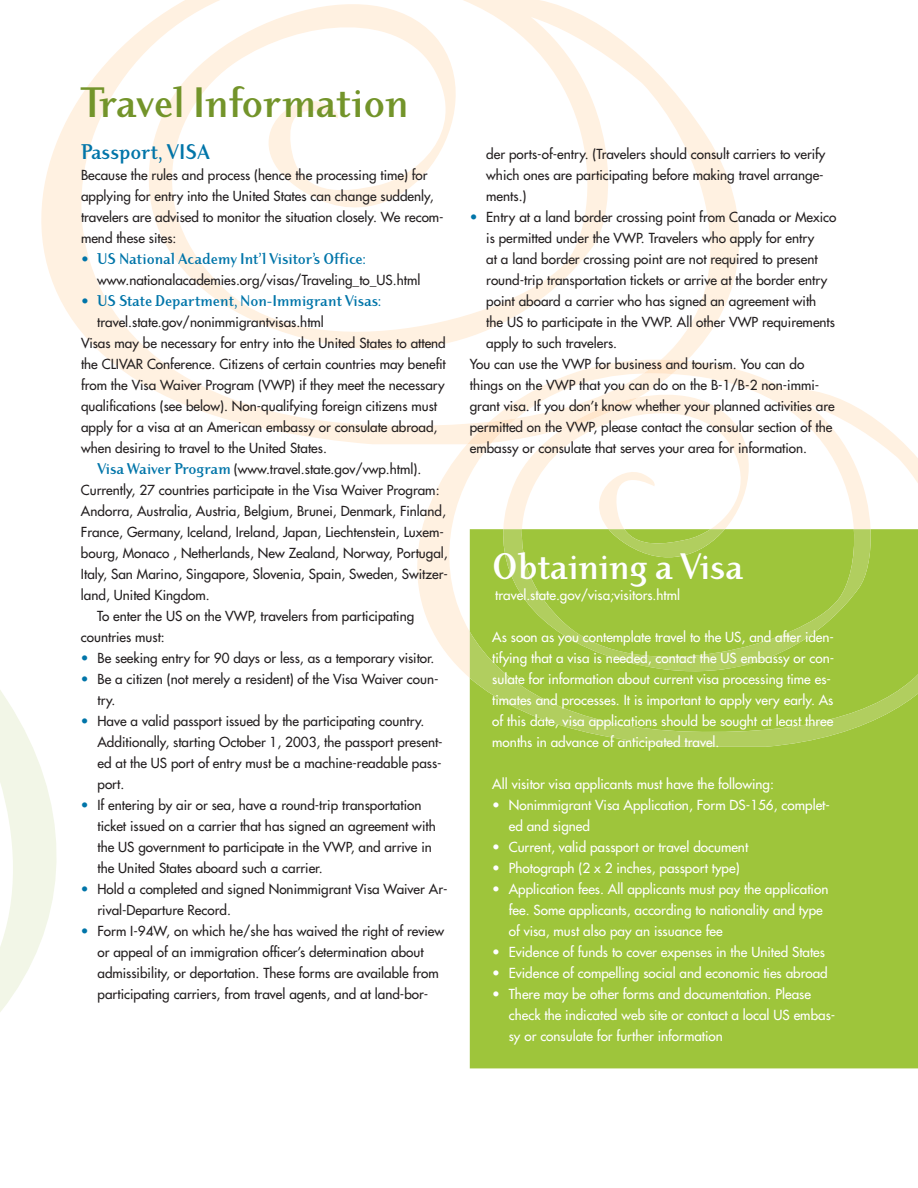
<style>
.page{position:relative;width:918px;height:1188px;background:#fff}
.page>*{position:absolute;margin:0;border:0;box-sizing:border-box;transform-origin:0 0}
.t1{font:700 45px "Dyadis ITC";color:#73942a}
.t2{font:700 39px "Dyadis ITC";color:#fff}
.t3{font:700 22.5px "Dyadis ITC";color:#0075a9}
.t4{font:700 16.5px "Dyadis ITC";color:#0075a9}
.t5{font:13.5px/21px "Futura";color:#231f20}
.t6{font:13.5px/21px "Futura";color:#fff}
.s1{font-family:"Futura";font-weight:400;font-size:13.5px}
.s2{font-family:"Dyadis ITC";font-weight:700;font-size:16.5px;color:#0075a9}
.s3{color:#0075a9}
</style>
<div class="page">
<svg style="left:0;top:690px;width:57px;height:322px"></svg>
<svg style="left:417px;top:371px;width:501px;height:307px"></svg>
<svg style="left:41px;top:0;width:700px;height:444px"></svg>
<svg style="left:467px;top:360px;width:220px;height:84px"></svg>
<div style="left:470px;top:747px;width:448px;height:321px;background:#9ec53b"></div>
<svg style="left:470px;top:529px;width:448px;height:218px;background:#a1c642"></svg>
<h1 class="t1" style="left:81px;top:86px;width:329px">Travel Information</h1>
<h3 class="t3" style="left:81px;top:144px;width:130px">Passport, VISA</h3>
<p class="t5" style="left:81px;top:165px;width:364px">Because the rules and process (hence the processing time) for applying for entry into the United States can change suddenly, travelers are advised to monitor the situation closely. We recom&shy;mend these sites:</p>
<p class="t4" style="left:81px;top:253px;width:286px"><span class="s1">•</span> US National Academy Int’l Visitor’s Office:</p>
<p class="t5" style="left:97px;top:270px;width:325px">www.nationalacademies.org/visas/Traveling_to_US.html</p>
<p class="t4" style="left:81px;top:295px;width:302px"><span class="s1">•</span> US State Department, Non-Immigrant Visas:</p>
<p class="t5" style="left:97px;top:312px;width:228px">travel.state.gov/nonimmigrantvisas.html</p>
<p class="t5" style="left:81px;top:333px;width:366px">Visas may be necessary for entry into the United States to attend</p>
<p class="t5" style="left:81px;top:354px;width:366px">the CLIVAR Conference. Citizens of certain countries may benefit</p>
<p class="t5" style="left:81px;top:375px;width:365px">from the Visa Waiver Program (VWP) if they meet the necessary</p>
<p class="t5" style="left:81px;top:396px;width:358px">qualifications (see below). Non-qualifying foreign citizens must</p>
<p class="t5" style="left:81px;top:417px;width:358px">apply for a visa at an American embassy or consulate abroad,</p>
<p class="t5" style="left:81px;top:438px;width:247px">when desiring to travel to the United States.</p>
<p class="t5" style="left:97px;top:459px;width:326px"><span class="s2">Visa Waiver Program</span> (www.travel.state.gov/vwp.html).</p>
<p class="t5" style="left:81px;top:480px;width:360px">Currently, 27 countries participate in the Visa Waiver Program:</p>
<p class="t5" style="left:81px;top:501px;width:366px">Andorra, Australia, Austria, Belgium, Brunei, Denmark, Finland,</p>
<p class="t5" style="left:81px;top:522px;width:364px">France, Germany, Iceland, Ireland, Japan, Liechtenstein, Luxem-</p>
<p class="t5" style="left:81px;top:543px;width:368px">bourg, Monaco , Netherlands, New Zealand, Norway, Portugal,</p>
<p class="t5" style="left:81px;top:564px;width:368px">Italy, San Marino, Singapore, Slovenia, Spain, Sweden, Switzer-</p>
<p class="t5" style="left:81px;top:585px;width:130px">land, United Kingdom.</p>
<p class="t5" style="left:97px;top:606px;width:319px">To enter the US on the VWP, travelers from participating</p>
<p class="t5" style="left:81px;top:627px;width:85px">countries must:</p>
<p class="t5" style="left:81px;top:648px;width:355px"><span class="s3">•</span> Be seeking entry for 90 days or less, as a temporary visitor.</p>
<p class="t5" style="left:97px;top:669px;width:343px;text-indent:-16px"><span class="s3">•</span> Be a citizen (not merely a resident) of the Visa Waiver coun&shy;try.</p>
<p class="t5" style="left:97px;top:711px;width:347px;text-indent:-16px"><span class="s3">•</span> Have a valid passport issued by the participating country.<br>Additionally, starting October 1, 2003, the passport present&shy;ed at the US port of entry must be a machine-readable pass&shy;port.</p>
<p class="t5" style="left:97px;top:795px;width:340px;text-indent:-16px"><span class="s3">•</span> If entering by air or sea, have a round-trip transportation ticket issued on a carrier that has signed an agreement with the US government to participate in the VWP, and arrive in the United States aboard such a carrier.</p>
<p class="t5" style="left:97px;top:879px;width:352px;text-indent:-16px"><span class="s3">•</span> Hold a completed and signed Nonimmigrant Visa Waiver Ar&shy;rival-Departure Record.</p>
<p class="t5" style="left:97px;top:921px;width:348px;text-indent:-16px"><span class="s3">•</span> Form I-94W, on which he/she has waived the right of review or appeal of an immigration officer’s determination about admissibility, or deportation. These forms are available from participating carriers, from travel agents, and at land-bor-</p>
<p class="t5" style="left:486px;top:144px;width:341px">der ports-of-entry. (Travelers should consult carriers to verify which ones are participating before making travel arrange&shy;ments.)</p>
<p class="t5" style="left:470px;top:207px;width:368px"><span class="s3">•</span> Entry at a land border crossing point from Canada or Mexico</p>
<p class="t5" style="left:486px;top:228px;width:329px">is permitted under the VWP. Travelers who apply for entry</p>
<p class="t5" style="left:486px;top:249px;width:333px">at a land border crossing point are not required to present</p>
<p class="t5" style="left:486px;top:270px;width:343px">round-trip transportation tickets or arrive at the border entry</p>
<p class="t5" style="left:486px;top:291px;width:332px">point aboard a carrier who has signed an agreement with</p>
<p class="t5" style="left:486px;top:312px;width:350px">the US to participate in the VWP. All other VWP requirements</p>
<p class="t5" style="left:486px;top:333px;width:132px">apply to such travelers.</p>
<p class="t5" style="left:470px;top:354px;width:336px">You can use the VWP for business and tourism. You can do</p>
<p class="t5" style="left:470px;top:375px;width:351px">things on the VWP that you can do on the B-1/B-2 non-immi-</p>
<p class="t5" style="left:470px;top:396px;width:367px">grant visa. If you don’t know whether your planned activities are</p>
<p class="t5" style="left:470px;top:417px;width:364px">permitted on the VWP, please contact the consular section of the</p>
<p class="t5" style="left:470px;top:438px;width:339px">embassy or consulate that serves your area for information.</p>
<h2 class="t2" style="left:492px;top:552px;width:252px">Obtaining a Visa</h2>
<p class="t6" style="left:495px;top:585px;width:186px">travel.state.gov/visa;visitors.html</p>
<p class="t6" style="left:492px;top:627px;width:343px">As soon as you contemplate travel to the US, and after iden&shy;tifying that a visa is needed, contact the US embassy or con&shy;sulate for information about current visa processing time es&shy;timates and processes. It is important to apply very early. As of this date, visa applications should be sought at least three months in advance of anticipated travel.</p>
<p class="t6" style="left:492px;top:774px;width:283px">All visitor visa applicants must have the following:</p>
<p class="t6" style="left:509px;top:795px;width:323px;text-indent:-16px">• Nonimmigrant Visa Application, Form DS-156, complet&shy;ed and signed</p>
<p class="t6" style="left:492px;top:837px;width:257px">• Current, valid passport or travel document</p>
<p class="t6" style="left:492px;top:858px;width:249px">• Photograph (2 x 2 inches, passport type)</p>
<p class="t6" style="left:509px;top:879px;width:321px;text-indent:-16px">• Application fees. All applicants must pay the application fee. Some applicants, according to nationality and type of visa, must also pay an issuance fee</p>
<p class="t6" style="left:492px;top:942px;width:334px">• Evidence of funds to cover expenses in the United States</p>
<p class="t6" style="left:492px;top:963px;width:337px">• Evidence of compelling social and economic ties abroad</p>
<p class="t6" style="left:509px;top:984px;width:328px;text-indent:-16px">• There may be other forms and documentation. Please check the indicated web site or contact a local US embas&shy;sy or consulate for further information</p>
</div>
